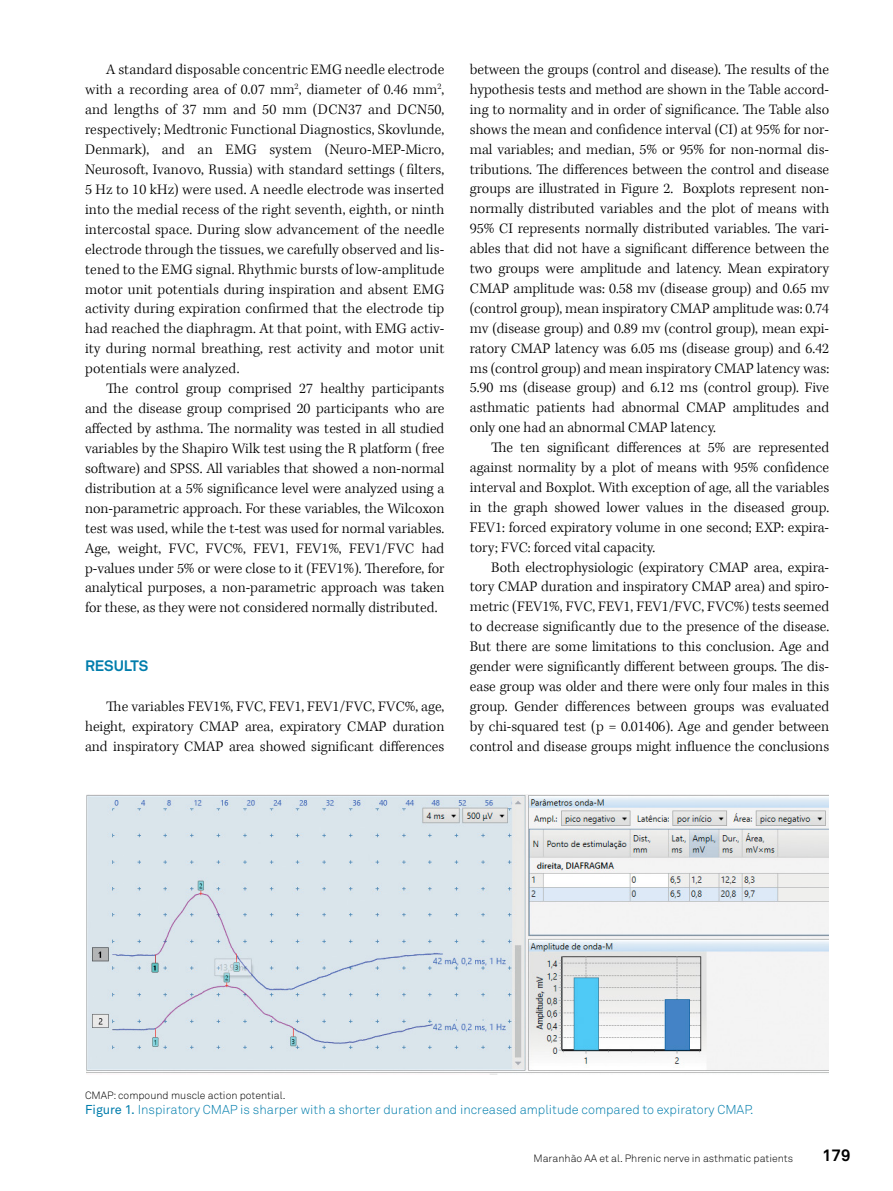
<style>
.page{position:relative;width:893px;height:1191px;background:#fff}
.page>*{position:absolute;margin:0;border:0;box-sizing:border-box;transform-origin:0 0}
.t1{font:700 16.5px "Akkurat Pro";color:#000}
.t2{font:300 15px/20px "Kepler Std";color:#000;text-align:justify}
.t3{font:700 15px "Akkurat Pro";letter-spacing:-.005em;color:#007dac}
.t4{font:12.75px "Akkurat Light Pro";color:#007dac}
.t5{font:10.5px "Akkurat Light Pro";color:#000}
.s1{font-family:"Akkurat Pro"}
</style>
<div class="page">
<img style="left:86px;top:794px;width:742px;height:280px">
<p class="t2" style="left:85px;top:60px;width:361px;text-indent:21px">A standard disposable concentric EMG needle electrode with a recording area of 0.07 mm<sup>2</sup>, diameter of 0.46 mm<sup>2</sup>, and lengths of 37 mm and 50 mm (DCN37 and DCN50, respectively; Medtronic Functional Diagnostics, Skovlunde, Denmark), and an EMG system (Neuro-MEP-Micro, Neurosoft, Ivanovo, Russia) with standard settings ( filters, 5 Hz to 10 kHz) were used. A needle electrode was inserted into the medial recess of the right seventh, eighth, or ninth intercostal space. During slow advancement of the needle electrode through the tissues, we carefully observed and lis&shy;tened to the EMG signal. Rhythmic bursts of low-amplitude motor unit potentials during inspiration and absent EMG activity during expiration confirmed that the electrode tip had reached the diaphragm. At that point, with EMG activ&shy;ity during normal breathing, rest activity and motor unit potentials were analyzed.</p>
<p class="t2" style="left:85px;top:379px;width:361px;text-indent:21px">The control group comprised 27 healthy participants and the disease group comprised 20 participants who are affected by asthma. The normality was tested in all studied variables by the Shapiro Wilk test using the R platform ( free software) and SPSS. All variables that showed a non-normal distribution at a 5% significance level were analyzed using a non-parametric approach. For these variables, the Wilcoxon test was used, while the t-test was used for normal variables.<br>Age, weight, FVC, FVC%, FEV1, FEV1%, FEV1/FVC had p-values under 5% or were close to it (FEV1%). Therefore, for analytical purposes, a non-parametric approach was taken for these, as they were not considered normally distributed.</p>
<p class="t3" style="left:85px;top:656px;width:65px">RESULTS</p>
<p class="t2" style="left:85px;top:696px;width:361px;text-indent:21px">The variables FEV1%, FVC, FEV1, FEV1/FVC, FVC%, age, height, expiratory CMAP area, expiratory CMAP duration and inspiratory CMAP area showed significant differences</p>
<p class="t2" style="left:470px;top:60px;width:361px">between the groups (control and disease). The results of the hypothesis tests and method are shown in the Table accord&shy;ing to normality and in order of significance. The Table also shows the mean and confidence interval (CI) at 95% for nor&shy;mal variables; and median, 5% or 95% for non-normal dis&shy;tributions. The differences between the control and disease groups are illustrated in Figure 2. Boxplots represent non&shy;normally distributed variables and the plot of means with 95% CI represents normally distributed variables. The vari&shy;ables that did not have a significant difference between the two groups were amplitude and latency. Mean expiratory CMAP amplitude was: 0.58 mv (disease group) and 0.65 mv (control group), mean inspiratory CMAP amplitude was: 0.74 mv (disease group) and 0.89 mv (control group), mean expi&shy;ratory CMAP latency was 6.05 ms (disease group) and 6.42 ms (control group) and mean inspiratory CMAP latency was:<br>5.90 ms (disease group) and 6.12 ms (control group). Five asthmatic patients had abnormal CMAP amplitudes and only one had an abnormal CMAP latency.</p>
<p class="t2" style="left:470px;top:438px;width:361px;text-indent:21px">The ten significant differences at 5% are represented against normality by a plot of means with 95% confidence interval and Boxplot. With exception of age, all the variables in the graph showed lower values in the diseased group.<br>FEV1: forced expiratory volume in one second; EXP: expira&shy;tory; FVC: forced vital capacity.</p>
<p class="t2" style="left:470px;top:557px;width:361px;text-indent:21px">Both electrophysiologic (expiratory CMAP area, expira&shy;tory CMAP duration and inspiratory CMAP area) and spiro&shy;metric (FEV1%, FVC, FEV1, FEV1/FVC, FVC%) tests seemed to decrease significantly due to the presence of the disease.<br>But there are some limitations to this conclusion. Age and gender were significantly different between groups. The dis&shy;ease group was older and there were only four males in this group. Gender differences between groups was evaluated by chi-squared test (p = 0.01406). Age and gender between control and disease groups might influence the conclusions</p>
<p class="t5" style="left:85px;top:1089px;width:202px">CMAP: compound muscle action potential.</p>
<p class="t4" style="left:85px;top:1102px;width:670px"><span class="s1">Figure 1.</span> Inspiratory CMAP is sharper with a shorter duration and increased amplitude compared to expiratory CMAP.</p>
<p class="t5" style="left:533px;top:1151px;width:261px">Maranhão AA et al. Phrenic nerve in asthmatic patients</p>
<p class="t1" style="left:822px;top:1145px;width:30px">179</p>
</div>
